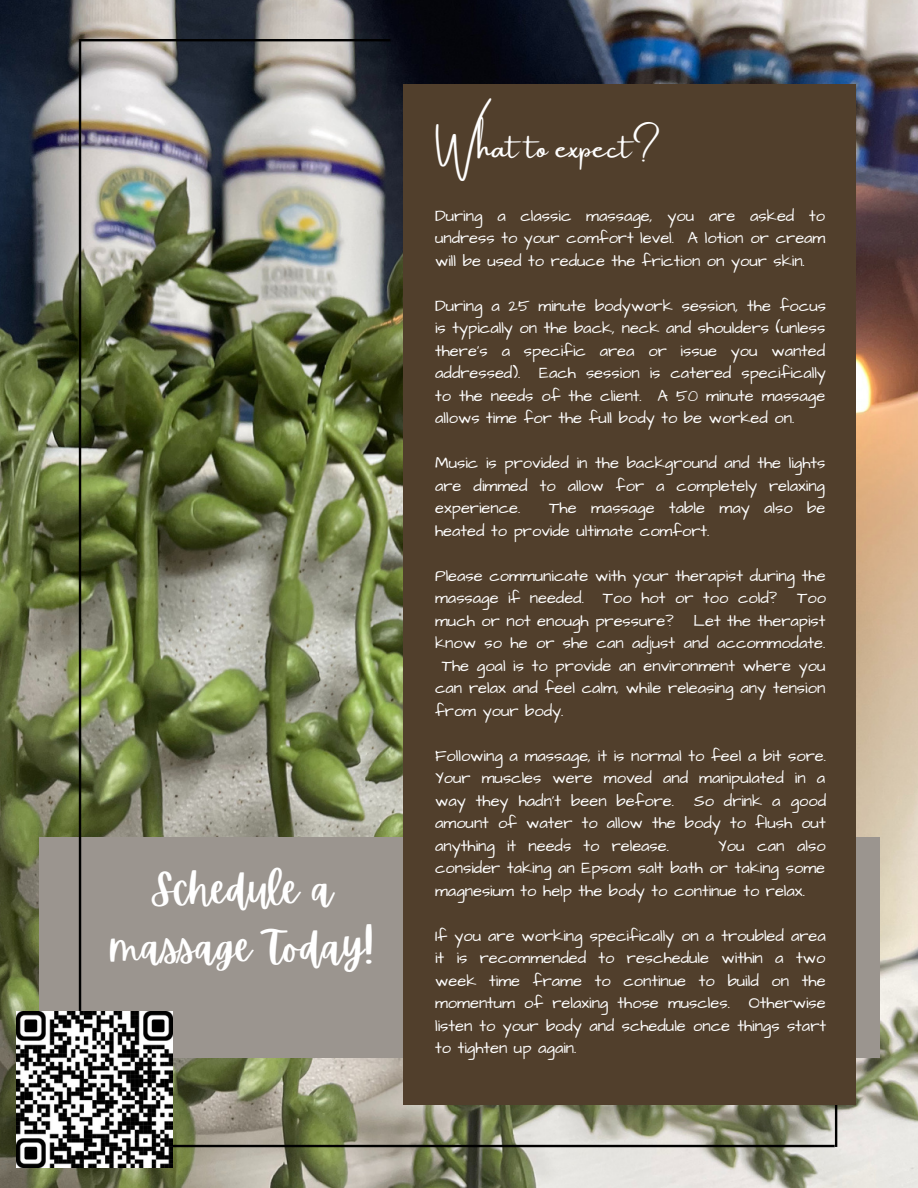
<style>
.page{position:relative;width:918px;height:1188px;background:#fff}
.page>*{position:absolute;margin:0;border:0;box-sizing:border-box;transform-origin:0 0}
.t1{font:41.4px/57.3px "Apricots";color:#fff;text-align:center}
.t2{font:30.45px "Amsterdam One";color:#fff}
.t3{font:16.5px/22.5px "Architects Daughter";color:#fff;text-align:justify}
</style>
<div class="page">
<img style="left:0;top:0;width:918px;height:1188px">
<div style="left:39px;top:837px;width:840px;height:221px;background:#9b958f"></div>
<hr style="left:835px;top:393px;width:2px;height:754px;background:#000">
<hr style="left:79px;top:41px;width:2px;height:1106px;background:#000">
<div style="left:404px;top:84px;width:452px;height:1020px;background:#513f2c"></div>
<hr style="left:79px;top:39px;width:311px;height:2px;background:#000">
<hr style="left:81px;top:1145px;width:754px;height:2px;background:#000">
<img style="left:16px;top:1011px;width:157px;height:156px">
<h1 class="t1" style="left:111px;top:862px;width:265px">Schedule a massage Today!</h1>
<h2 class="t2" style="left:435px;top:130px;width:227px">What to expect?</h2>
<p class="t3" style="left:435px;top:204px;width:392px">During a classic massage, you are asked to undress to your comfort level. A lotion or cream will be used to reduce the friction on your skin.</p>
<p class="t3" style="left:435px;top:294px;width:392px">During a 25 minute bodywork session, the focus is typically on the back, neck and shoulders (unless there's a specific area or issue you wanted addressed). Each session is catered specifically to the needs of the client. A 50 minute massage allows time for the full body to be worked on.</p>
<p class="t3" style="left:435px;top:452px;width:392px">Music is provided in the background and the lights are dimmed to allow for a completely relaxing experience.</p>
<p class="t3" style="left:435px;top:497px;width:392px;text-indent:114px">The massage table may also be heated to provide ultimate comfort.</p>
<p class="t3" style="left:435px;top:564px;width:392px">Please communicate with your therapist during the</p>
<p class="t3" style="left:435px;top:587px;width:392px">massage if needed. Too hot or too cold? Too</p>
<p class="t3" style="left:435px;top:609px;width:392px">much or not enough pressure? Let the therapist</p>
<p class="t3" style="left:435px;top:632px;width:392px">know so he or she can adjust and accommodate.</p>
<p class="t3" style="left:442px;top:654px;width:385px">The goal is to provide an environment where you</p>
<p class="t3" style="left:435px;top:677px;width:392px">can relax and feel calm, while releasing any tension</p>
<p class="t3" style="left:435px;top:699px;width:130px">from your body.</p>
<p class="t3" style="left:435px;top:744px;width:393px">Following a massage, it is normal to feel a bit sore.<br>Your muscles were moved and manipulated in a way they hadn't been before. So drink a good amount of water to allow the body to flush out anything it needs to release.</p>
<p class="t3" style="left:435px;top:834px;width:392px;text-indent:283px">You can also consider taking an Epsom salt bath or taking some magnesium to help the body to continue to relax.</p>
<p class="t3" style="left:435px;top:924px;width:392px">If you are working specifically on a troubled area it is recommended to reschedule within a two week time frame to continue to build on the momentum of relaxing those muscles. Otherwise listen to your body and schedule once things start to tighten up again.</p>
</div>
